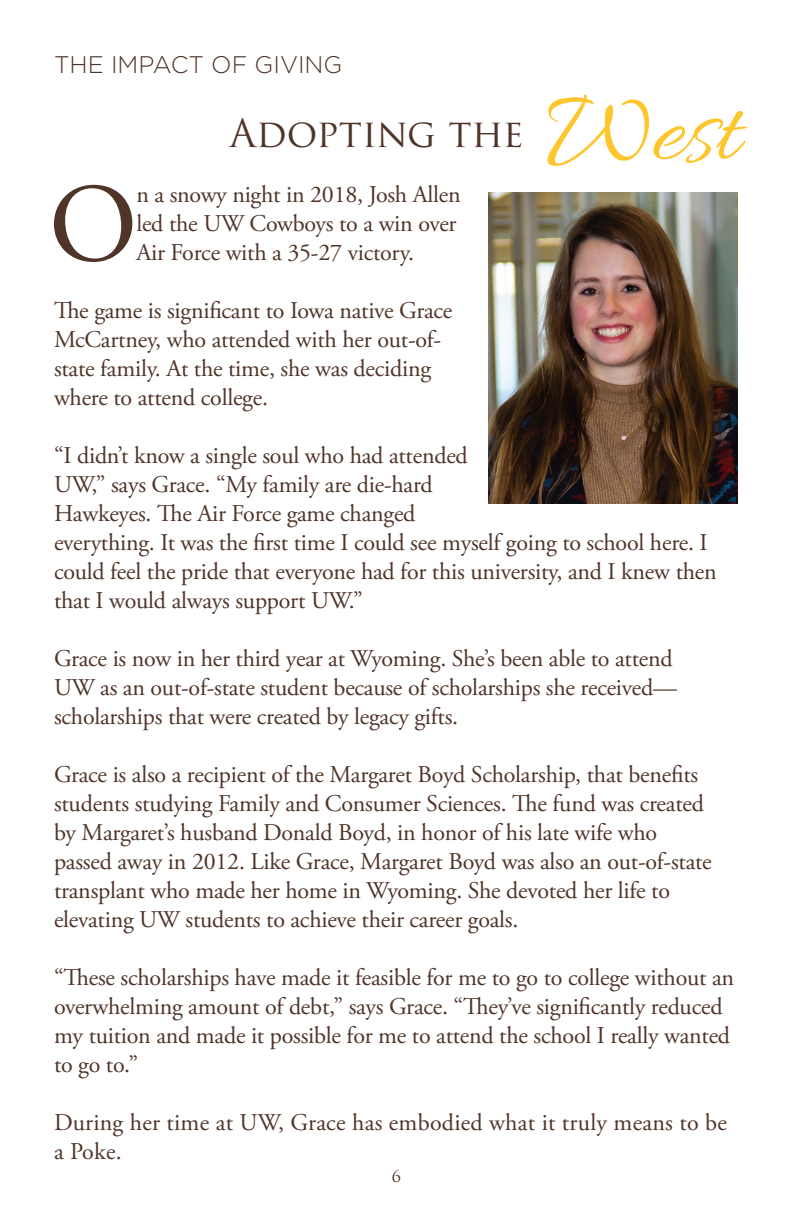
<style>
.page{position:relative;width:792px;height:1224px;background:#fff}
.page>*{position:absolute;margin:0;border:0;box-sizing:border-box;transform-origin:0 0}
.t1{font:111.4px "Adobe Garamond Pro";color:#4f3428}
.t2{font:104px "Allura";color:#fec52c}
.t3{font:38px "Trajan Pro";color:#4f3428}
.t4{font:24px/29px "Adobe Garamond Pro";letter-spacing:-.01em;color:#4f3428}
.t5{font:24px/29px "Adobe Garamond Pro";letter-spacing:.01em;color:#4f3428}
.t6{font:300 24px "Gotham";color:#4f3428}
.t7{font:16px "Trajan Pro";color:#4f3428}
</style>
<div class="page">
<img style="left:488px;top:192px;width:250px;height:312px">
<p class="t6" style="left:54px;top:49px;width:290px">THE IMPACT OF GIVING</p>
<h3 class="t3" style="left:230px;top:109px;width:296px">Adopting the</h3>
<h2 class="t2" style="left:546px;top:73px;width:194px">West</h2>
<h1 class="t1" style="left:49px;top:158px;width:90px">O</h1>
<p class="t4" style="left:136px;top:181px;width:326px">n a snowy night in 2018, Josh Allen led the UW Cowboys to a win over<br>Air Force with a 35-27 victory.</p>
<p class="t4" style="left:54px;top:297px;width:400px">The game is significant to Iowa native Grace McCartney, who attended with her out-of&shy;state family. At the time, she was deciding where to attend college.</p>
<p class="t4" style="left:54px;top:442px;width:664px">“I didn’t know a single soul who had attended<br>UW,” says Grace. “My family are die-hard<br>Hawkeyes. The Air Force game changed<br>everything. It was the first time I could see myself going to school here. I could feel the pride that everyone had for this university, and I knew then that I would always support UW.”</p>
<p class="t4" style="left:54px;top:645px;width:625px">Grace is now in her third year at Wyoming. She’s been able to attend<br>UW as an out-of-state student because of scholarships she received— scholarships that were created by legacy gifts.</p>
<p class="t4" style="left:54px;top:761px;width:659px">Grace is also a recipient of the Margaret Boyd Scholarship, that benefits students studying Family and Consumer Sciences. The fund was created by Margaret’s husband Donald Boyd, in honor of his late wife who passed away in 2012. Like Grace, Margaret Boyd was also an out-of-state transplant who made her home in Wyoming. She devoted her life to elevating UW students to achieve their career goals.</p>
<p class="t4" style="left:54px;top:964px;width:682px">“These scholarships have made it feasible for me to go to college without an overwhelming amount of debt,” says Grace. “They’ve significantly reduced my tuition and made it possible for me to attend the school I really wanted to go to.”</p>
<p class="t5" style="left:54px;top:1109px;width:675px">During her time at UW, Grace has embodied what it truly means to be a Poke.</p>
<p class="t7" style="left:392px;top:1166px;width:11px">6</p>
</div>
